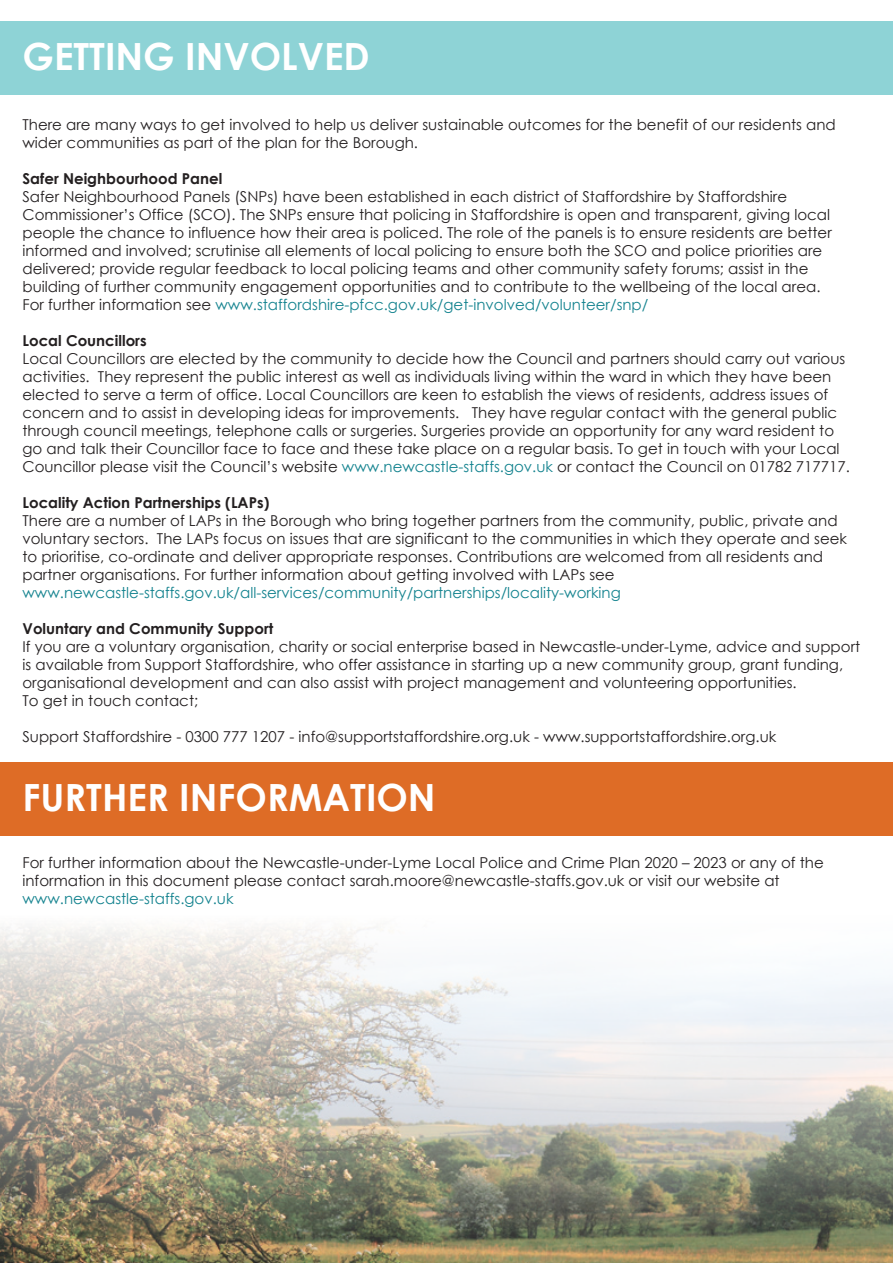
<style>
.page{position:relative;width:893px;height:1263px;background:#fff}
.page>*{position:absolute;margin:0;border:0;box-sizing:border-box;transform-origin:0 0}
.t1{font:700 37.5px "Century Gothic";color:#fff}
.t2{font:15px/18px "Century Gothic";color:#231f20}
.t3{font:15px "Century Gothic";color:#14838f}
.t4{font:700 15px "Century Gothic";color:#231f20}
.s1{color:#14838f}
</style>
<div class="page">
<img style="left:0;top:927px;width:893px;height:336px">
<div style="left:0;top:762px;width:893px;height:74px;background:#de6c26"></div>
<div style="left:0;top:21px;width:893px;height:73px;background:#8ed3d6"></div>
<h1 class="t1" style="left:22px;top:28px;width:349px">GETTING INVOLVED</h1>
<p class="t2" style="left:22px;top:115px;width:815px">There are many ways to get involved to help us deliver sustainable outcomes for the benefit of our residents and wider communities as part of the plan for the Borough.</p>
<p class="t4" style="left:22px;top:167px;width:201px">Safer Neighbourhood Panel</p>
<p class="t2" style="left:22px;top:187px;width:811px">Safer Neighbourhood Panels (SNPs) have been established in each district of Staffordshire by Staffordshire Commissioner’s Office (SCO). The SNPs ensure that policing in Staffordshire is open and transparent, giving local people the chance to influence how their area is policed. The role of the panels is to ensure residents are better informed and involved; scrutinise all elements of local policing to ensure both the SCO and police priorities are delivered; provide regular feedback to local policing teams and other community safety forums; assist in the building of further community engagement opportunities and to contribute to the wellbeing of the local area.<br>For further information see <span class="s1">www.staffordshire-pfcc.gov.uk/get-involved/volunteer/snp/</span></p>
<p class="t4" style="left:22px;top:329px;width:126px">Local Councillors</p>
<p class="t2" style="left:22px;top:349px;width:829px">Local Councillors are elected by the community to decide how the Council and partners should carry out various activities. They represent the public interest as well as individuals living within the ward in which they have been elected to serve a term of office. Local Councillors are keen to establish the views of residents, address issues of concern and to assist in developing ideas for improvements. They have regular contact with the general public through council meetings, telephone calls or surgeries. Surgeries provide an opportunity for any ward resident to go and talk their Councillor face to face and these take place on a regular basis. To get in touch with your Local Councillor please visit the Council’s website <span class="s1">www.newcastle-staffs.gov.uk</span> or contact the Council on 01782 717717.</p>
<p class="t4" style="left:22px;top:491px;width:248px">Locality Action Partnerships (LAPs)</p>
<p class="t2" style="left:22px;top:511px;width:826px">There are a number of LAPs in the Borough who bring together partners from the community, public, private and voluntary sectors. The LAPs focus on issues that are significant to the communities in which they operate and seek to prioritise, co-ordinate and deliver appropriate responses. Contributions are welcomed from all residents and partner organisations. For further information about getting involved with LAPs see</p>
<p class="t3" style="left:22px;top:582px;width:600px">www.newcastle-staffs.gov.uk/all-services/community/partnerships/locality-working</p>
<p class="t4" style="left:22px;top:617px;width:252px">Voluntary and Community Support</p>
<p class="t2" style="left:22px;top:637px;width:839px">If you are a voluntary organisation, charity or social enterprise based in Newcastle-under-Lyme, advice and support is available from Support Staffordshire, who offer assistance in starting up a new community group, grant funding, organisational development and can also assist with project management and volunteering opportunities.<br>To get in touch contact;</p>
<p class="t2" style="left:22px;top:727px;width:755px">Support Staffordshire - 0300 777 1207 - info@supportstaffordshire.org.uk - www.supportstaffordshire.org.uk</p>
<h1 class="t1" style="left:22px;top:769px;width:415px">FURTHER INFORMATION</h1>
<p class="t2" style="left:22px;top:853px;width:803px">For further information about the Newcastle-under-Lyme Local Police and Crime Plan 2020 – 2023 or any of the information in this document please contact sarah.moore@newcastle-staffs.gov.uk or visit our website at</p>
<p class="t3" style="left:22px;top:888px;width:213px">www.newcastle-staffs.gov.uk</p>
</div>
